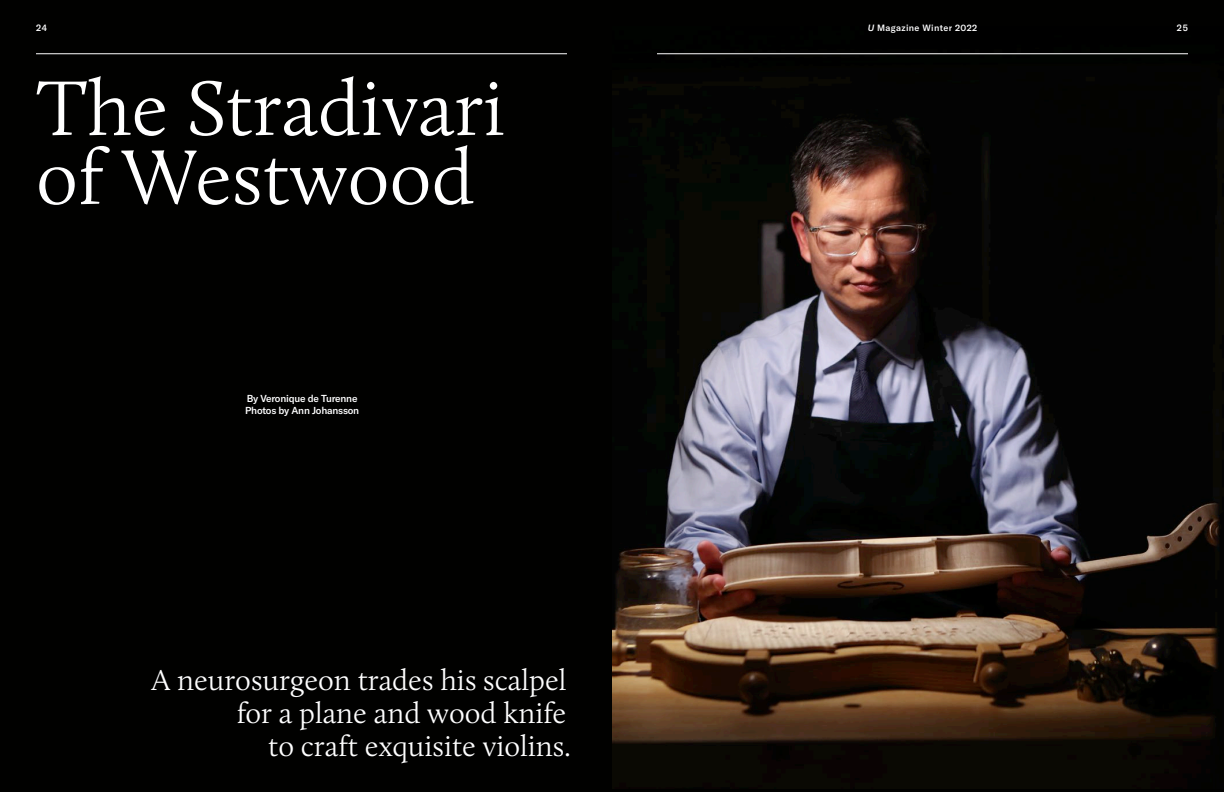
<style>
.page{position:relative;width:1224px;height:792px;background:#010100}
.page>*{position:absolute;margin:0;border:0;box-sizing:border-box;transform-origin:0 0}
.t1{font:300 80px/69px "Calluna";color:#fff}
.t2{font:300 30px/33px "Calluna";color:#fff;text-align:right}
.t3{font:500 10px/12px "GT America";letter-spacing:-.02em;color:#fff}
.t4{font:500 9px "GT America";letter-spacing:.04em;color:#fff}
.s1{font-style:italic}
</style>
<div class="page">
<img style="left:612px;top:53px;width:608px;height:691px">
<hr style="left:36px;top:54px;width:531px;height:1px;background:#fff">
<hr style="left:657px;top:54px;width:531px;height:1px;background:#fff">
<p class="t4" style="left:36px;top:22px;width:13px">24</p>
<p class="t4" style="left:868px;top:22px;width:111px"><span class="s1">U</span> Magazine Winter 2022</p>
<p class="t4" style="left:1177px;top:22px;width:13px">25</p>
<h1 class="t1" style="left:36px;top:73px;width:470px">The Stradivari of Westwood</h1>
<p class="t3" style="left:245px;top:392px;width:116px">By Veronique de Turenne<br>Photos by Ann Johansson</p>
<p class="t2" style="left:152px;top:663px;width:421px">A neurosurgeon trades his scalpel for a plane and wood knife<br>to craft exquisite violins.</p>
</div>
